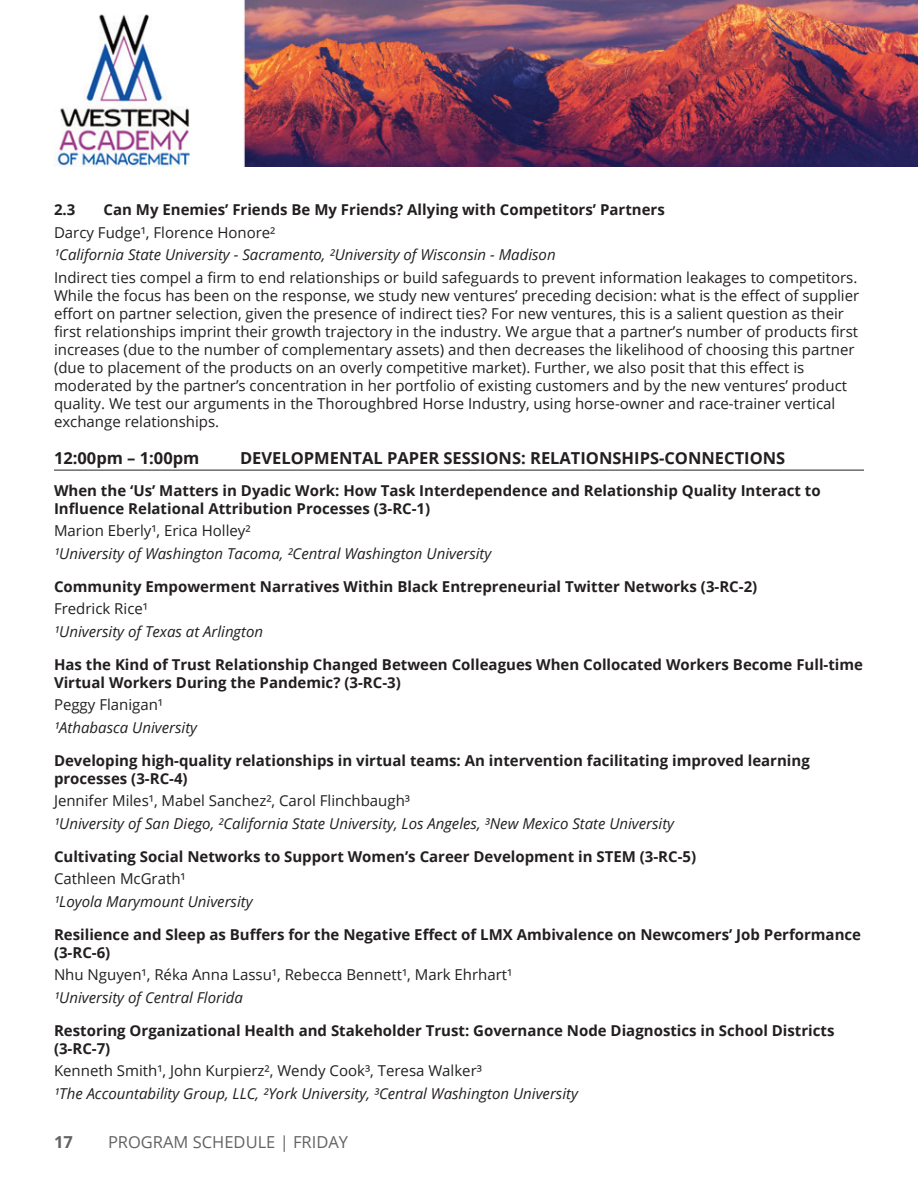
<style>
.page{position:relative;width:918px;height:1188px;background:#fff}
.page>*{position:absolute;margin:0;border:0;box-sizing:border-box;transform-origin:0 0}
.t1{font:700 16.5px "Open Sans";color:#231f20}
.t2{font:16.5px "Open Sans";color:#636366}
.t3{font:700 16.5px "Open Sans";color:#636366}
.t4{font:15px/18px "Open Sans";color:#231f20}
.t5{font:700 15px/18px "Open Sans";color:#231f20}
.t6{font:italic 15px "Open Sans";color:#231f20}
</style>
<div class="page">
<img style="left:54px;top:0;width:864px;height:167px">
<hr style="left:54px;top:470px;width:810px;height:1px;background:#231f20">
<p class="t5" style="left:54px;top:201px;width:23px">2.3</p>
<p class="t5" style="left:104px;top:201px;width:563px">Can My Enemies’ Friends Be My Friends? Allying with Competitors’ Partners</p>
<p class="t4" style="left:54px;top:223px;width:223px">Darcy Fudge¹, Florence Honore²</p>
<p class="t6" style="left:54px;top:245px;width:503px">¹California State University - Sacramento, ²University of Wisconsin - Madison</p>
<p class="t4" style="left:54px;top:268px;width:807px">Indirect ties compel a firm to end relationships or build safeguards to prevent information leakages to competitors.<br>While the focus has been on the response, we study new ventures’ preceding decision: what is the effect of supplier effort on partner selection, given the presence of indirect ties? For new ventures, this is a salient question as their first relationships imprint their growth trajectory in the industry. We argue that a partner’s number of products first increases (due to the number of complementary assets) and then decreases the likelihood of choosing this partner (due to placement of the products on an overly competitive market). Further, we also posit that this effect is moderated by the partner’s concentration in her portfolio of existing customers and by the new ventures’ product quality. We test our arguments in the Thoroughbred Horse Industry, using horse-owner and race-trainer vertical exchange relationships.</p>
<p class="t1" style="left:54px;top:447px;width:147px">12:00pm – 1:00pm</p>
<p class="t1" style="left:240px;top:447px;width:547px">DEVELOPMENTAL PAPER SESSIONS: RELATIONSHIPS-CONNECTIONS</p>
<p class="t5" style="left:54px;top:481px;width:768px">When the ‘Us’ Matters in Dyadic Work: How Task Interdependence and Relationship Quality Interact to<br>Influence Relational Attribution Processes (3-RC-1)</p>
<p class="t4" style="left:54px;top:522px;width:198px">Marion Eberly¹, Erica Holley²</p>
<p class="t6" style="left:54px;top:543px;width:439px">¹University of Washington Tacoma, ²Central Washington University</p>
<p class="t5" style="left:54px;top:577px;width:705px">Community Empowerment Narratives Within Black Entrepreneurial Twitter Networks (3-RC-2)</p>
<p class="t4" style="left:54px;top:600px;width:96px">Fredrick Rice¹</p>
<p class="t6" style="left:54px;top:621px;width:211px">¹University of Texas at Arlington</p>
<p class="t5" style="left:54px;top:655px;width:811px">Has the Kind of Trust Relationship Changed Between Colleagues When Collocated Workers Become Full-time<br>Virtual Workers During the Pandemic? (3-RC-3)</p>
<p class="t4" style="left:54px;top:696px;width:111px">Peggy Flanigan¹</p>
<p class="t6" style="left:54px;top:717px;width:145px">¹Athabasca University</p>
<p class="t5" style="left:54px;top:751px;width:757px">Developing high-quality relationships in virtual teams: An intervention facilitating improved learning processes (3-RC-4)</p>
<p class="t4" style="left:54px;top:792px;width:358px">Jennifer Miles¹, Mabel Sanchez², Carol Flinchbaugh³</p>
<p class="t6" style="left:54px;top:813px;width:622px">¹University of San Diego, ²California State University, Los Angeles, ³New Mexico State University</p>
<p class="t5" style="left:54px;top:847px;width:644px">Cultivating Social Networks to Support Women’s Career Development in STEM (3-RC-5)</p>
<p class="t4" style="left:54px;top:870px;width:133px">Cathleen McGrath¹</p>
<p class="t6" style="left:54px;top:891px;width:200px">¹Loyola Marymount University</p>
<p class="t5" style="left:54px;top:925px;width:809px">Resilience and Sleep as Buffers for the Negative Effect of LMX Ambivalence on Newcomers’ Job Performance (3-RC-6)</p>
<p class="t4" style="left:54px;top:966px;width:460px">Nhu Nguyen¹, Réka Anna Lassu¹, Rebecca Bennett¹, Mark Ehrhart¹</p>
<p class="t6" style="left:54px;top:987px;width:191px">¹University of Central Florida</p>
<p class="t5" style="left:54px;top:1021px;width:782px">Restoring Organizational Health and Stakeholder Trust: Governance Node Diagnostics in School Districts (3-RC-7)</p>
<p class="t4" style="left:54px;top:1062px;width:430px">Kenneth Smith¹, John Kurpierz², Wendy Cook³, Teresa Walker³</p>
<p class="t6" style="left:54px;top:1083px;width:525px">¹The Accountability Group, LLC, ²York University, ³Central Washington University</p>
<p class="t2" style="left:108px;top:1131px;width:242px">PROGRAM SCHEDULE | FRIDAY</p>
<p class="t3" style="left:54px;top:1131px;width:20px">17</p>
</div>
